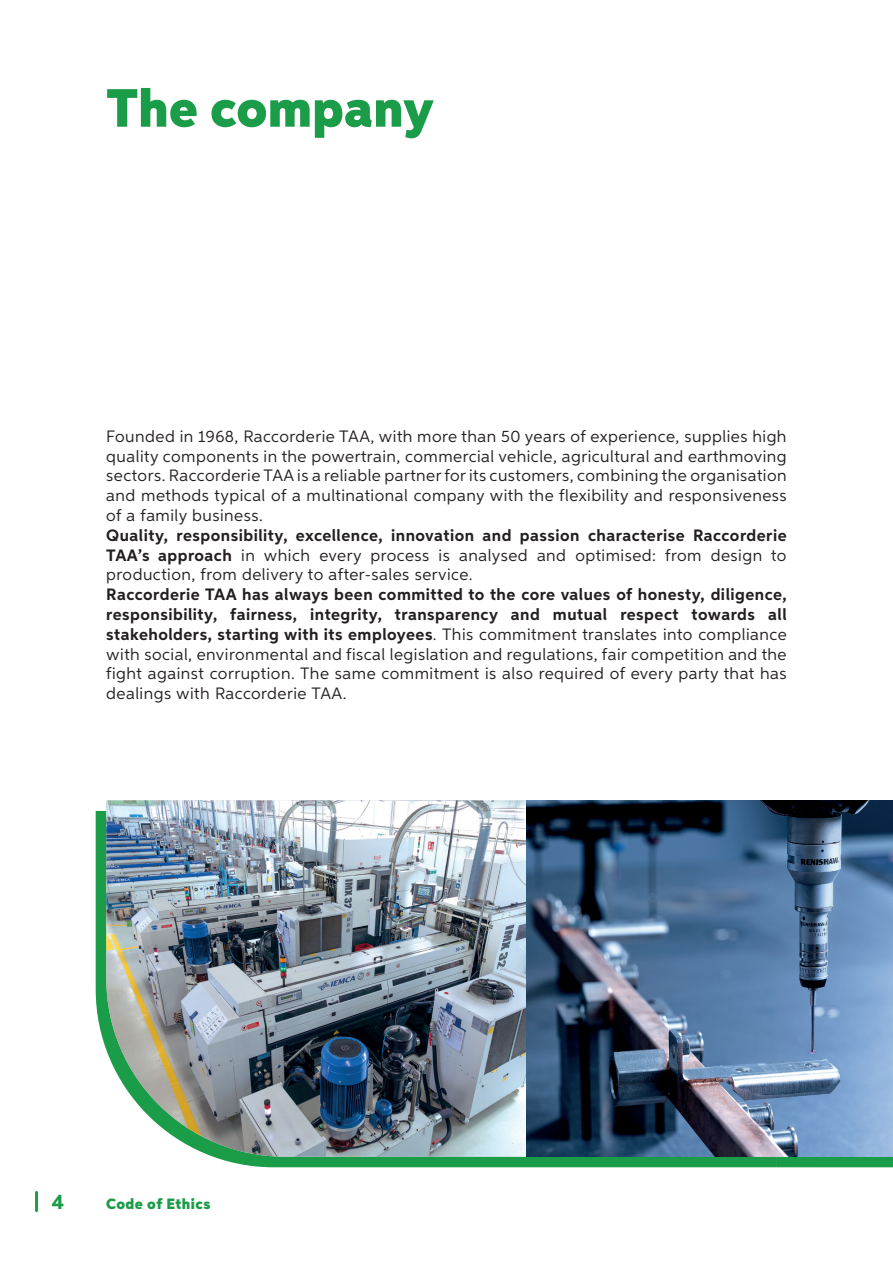
<style>
.page{position:relative;width:893px;height:1263px;background:#fff}
.page>*{position:absolute;margin:0;border:0;box-sizing:border-box;transform-origin:0 0}
.t1{font:900 54px "Neutro";color:#1b9c48}
.t2{font:800 21px "Neutro";color:#1b9c48}
.t3{font:16.5px/19.8px "Neutro";letter-spacing:.03em;color:#231f20;text-align:justify}
.t4{font:900 15px "Neutro";letter-spacing:.03em;color:#1b9c48}
.s1{font-weight:700}
</style>
<div class="page">
<hr style="left:35px;top:1192px;width:3px;height:19px;background:#1b9c48">
<svg style="left:96px;top:811px;width:680px;height:356px;fill:#1b9c48"></svg>
<img style="left:106px;top:800px;width:441px;height:357px">
<div style="left:776px;top:811px;width:117px;height:356px;background:#1b9c48"></div>
<img style="left:527px;top:800px;width:366px;height:356px">
<p class="t1" style="left:106px;top:75px;width:329px">The company</p>
<p class="t3" style="left:106px;top:426px;width:682px">Founded in 1968, Raccorderie TAA, with more than 50 years of experience, supplies high quality components in the powertrain, commercial vehicle, agricultural and earthmoving sectors. Raccorderie TAA is a reliable partner for its customers, combining the organisation and methods typical of a multinational company with the flexibility and responsiveness of a family business.</p>
<p class="t3" style="left:106px;top:525px;width:682px"><span class="s1">Quality, responsibility, excellence, innovation and passion characterise Raccorderie TAA’s approach</span> in which every process is analysed and optimised: from design to production, from delivery to after-sales service.</p>
<p class="t3" style="left:106px;top:584px;width:682px"><span class="s1">Raccorderie TAA has always been committed to the core values of honesty, diligence, responsibility, fairness, integrity, transparency and mutual respect towards all stakeholders, starting with its employees</span>. This commitment translates into compliance with social, environmental and fiscal legislation and regulations, fair competition and the fight against corruption. The same commitment is also required of every party that has dealings with Raccorderie TAA.</p>
<p class="t2" style="left:52px;top:1188px;width:14px">4</p>
<p class="t4" style="left:106px;top:1194px;width:106px">Code of Ethics</p>
</div>
